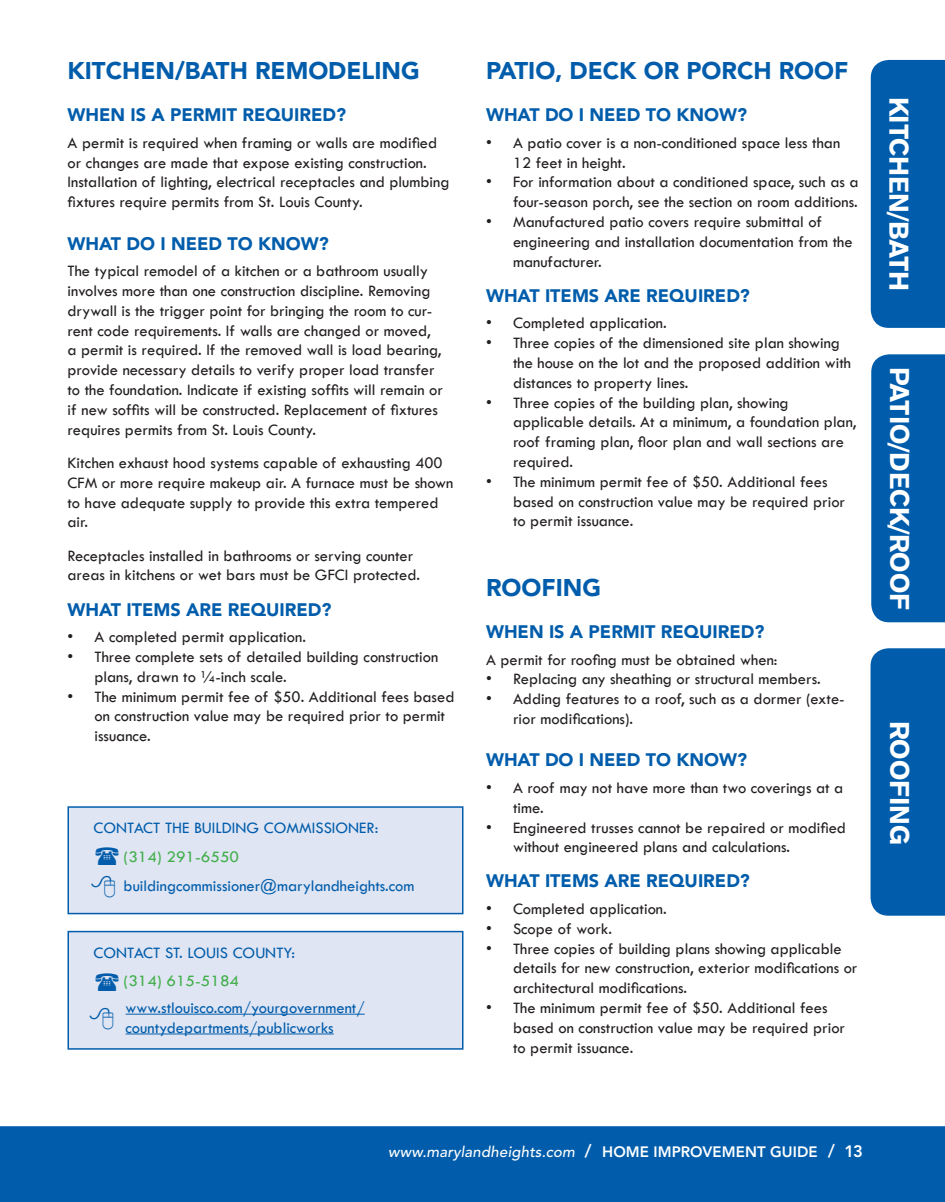
<style>
.page{position:relative;width:945px;height:1202px;background:#fff}
.page>*{position:absolute;margin:0;border:0;box-sizing:border-box;transform-origin:0 0}
.t1{font:27px "Gothic 725 BT Black A";color:#fff}
.t2{font:900 24px "Avenir LT Std";color:#015dab}
.t3{font:900 18px "Avenir LT Std";color:#015dab}
.t4{font:16.5px/19.8px "Tw Cen";color:#231f20}
.t5{font:16.5px/19.8px "Tw Cen";color:#015dab}
.t6{font:16.5px "Tw Cen";color:#40ae49;scale:1.05 1}
.t7{font:italic 500 15px "Avenir LT Std";letter-spacing:.01em;color:#fff}
.s1{font-weight:800;font-style:normal;font-size:17.4px}
.s2{font-weight:800;font-style:normal}
.s3{font-weight:800;font-style:normal;font-size:16.5px}
</style>
<div class="page">
<div style="left:68px;top:806px;width:396px;height:108px;background:#e0e5f3;border:2px solid #015dab"></div>
<div style="left:68px;top:930px;width:396px;height:119px;background:#e0e5f3;border:2px solid #015dab"></div>
<hr style="left:126px;top:1013px;width:239px;height:1px;background:#015dab">
<hr style="left:126px;top:1033px;width:208px;height:1px;background:#015dab">
<div style="left:0;top:1126px;width:945px;height:76px;background:#015dab"></div>
<div style="left:871px;top:60px;width:74px;height:268px;background:#015dab"></div>
<div style="left:871px;top:354px;width:74px;height:268px;background:#015dab"></div>
<div style="left:871px;top:648px;width:74px;height:267px;background:#015dab"></div>
<p class="t2" style="left:68px;top:56px;width:354px">KITCHEN/BATH REMODELING</p>
<p class="t3" style="left:68px;top:104px;width:280px">WHEN IS A PERMIT REQUIRED?</p>
<p class="t4" style="left:68px;top:133px;width:383px">A permit is required when framing or walls are modified or changes are made that expose existing construction.<br>Installation of lighting, electrical receptacles and plumbing fixtures require permits from St. Louis County.</p>
<p class="t3" style="left:68px;top:232px;width:263px">WHAT DO I NEED TO KNOW?</p>
<p class="t4" style="left:68px;top:261px;width:377px">The typical remodel of a kitchen or a bathroom usually involves more than one construction discipline. Removing drywall is the trigger point for bringing the room to cur&shy;rent code requirements. If walls are changed or moved, a permit is required. If the removed wall is load bearing, provide necessary details to verify proper load transfer to the foundation. Indicate if existing soffits will remain or if new soffits will be constructed. Replacement of fixtures requires permits from St. Louis County.</p>
<p class="t4" style="left:68px;top:453px;width:387px">Kitchen exhaust hood systems capable of exhausting 400<br>CFM or more require makeup air. A furnace must be shown to have adequate supply to provide this extra tempered air.</p>
<p class="t4" style="left:68px;top:545px;width:354px">Receptacles installed in bathrooms or serving counter areas in kitchens or wet bars must be GFCI protected.</p>
<p class="t3" style="left:68px;top:598px;width:266px">WHAT ITEMS ARE REQUIRED?</p>
<p class="t4" style="left:68px;top:627px;width:240px">• A completed permit application.</p>
<p class="t4" style="left:94px;top:646px;width:345px;text-indent:-27px">• Three complete sets of detailed building construction plans, drawn to ¼-inch scale.</p>
<p class="t4" style="left:94px;top:686px;width:361px;text-indent:-27px">• The minimum permit fee of $50. Additional fees based on construction value may be required prior to permit issuance.</p>
<p class="t5" style="left:93px;top:818px;width:286px">CONTACT THE BUILDING COMMISSIONER:</p>
<p class="t6" style="left:124px;top:846px;width:112px">(314) 291-6550</p>
<p class="t5" style="left:124px;top:875px;width:292px">buildingcommissioner@marylandheights.com</p>
<p class="t5" style="left:93px;top:942px;width:203px">CONTACT ST. LOUIS COUNTY:</p>
<p class="t6" style="left:124px;top:971px;width:112px">(314) 615-5184</p>
<p class="t5" style="left:126px;top:997px;width:241px">www.stlouisco.com/yourgovernment/ countydepartments/publicworks</p>
<p class="t2" style="left:486px;top:56px;width:364px">PATIO, DECK OR PORCH ROOF</p>
<p class="t3" style="left:486px;top:104px;width:263px">WHAT DO I NEED TO KNOW?</p>
<p class="t4" style="left:513px;top:133px;width:329px;text-indent:-27px">• A patio cover is a non-conditioned space less than<br>12 feet in height.</p>
<p class="t4" style="left:486px;top:172px;width:374px;text-align:right">• For information about a conditioned space, such as a four-season porch, see the section on room additions.</p>
<p class="t4" style="left:513px;top:212px;width:341px;text-indent:-27px">• Manufactured patio covers require submittal of engineering and installation documentation from the manufacturer.</p>
<p class="t3" style="left:486px;top:284px;width:266px">WHAT ITEMS ARE REQUIRED?</p>
<p class="t4" style="left:486px;top:313px;width:182px">• Completed application.</p>
<p class="t4" style="left:513px;top:333px;width:340px;text-indent:-27px">• Three copies of the dimensioned site plan showing the house on the lot and the proposed addition with distances to property lines.</p>
<p class="t4" style="left:513px;top:392px;width:345px;text-indent:-27px">• Three copies of the building plan, showing applicable details. At a minimum, a foundation plan, roof framing plan, floor plan and wall sections are required.</p>
<p class="t4" style="left:513px;top:471px;width:334px;text-indent:-27px">• The minimum permit fee of $50. Additional fees based on construction value may be required prior to permit issuance.</p>
<p class="t2" style="left:486px;top:573px;width:117px">ROOFING</p>
<p class="t3" style="left:486px;top:621px;width:280px">WHEN IS A PERMIT REQUIRED?</p>
<p class="t4" style="left:486px;top:649px;width:293px">A permit for roofing must be obtained when:</p>
<p class="t4" style="left:486px;top:669px;width:336px">• Replacing any sheathing or structural members.</p>
<p class="t4" style="left:513px;top:689px;width:333px;text-indent:-27px">• Adding features to a roof, such as a dormer (exte&shy;rior modifications).</p>
<p class="t3" style="left:486px;top:749px;width:263px">WHAT DO I NEED TO KNOW?</p>
<p class="t4" style="left:513px;top:777px;width:332px;text-indent:-27px">• A roof may not have more than two coverings at a time.</p>
<p class="t4" style="left:513px;top:817px;width:335px;text-indent:-27px">• Engineered trusses cannot be repaired or modified without engineered plans and calculations.</p>
<p class="t3" style="left:486px;top:870px;width:266px">WHAT ITEMS ARE REQUIRED?</p>
<p class="t4" style="left:486px;top:898px;width:182px">• Completed application.</p>
<p class="t4" style="left:486px;top:918px;width:128px">• Scope of work.</p>
<p class="t4" style="left:513px;top:938px;width:346px;text-indent:-27px">• Three copies of building plans showing applicable details for new construction, exterior modifications or architectural modifications.</p>
<p class="t4" style="left:513px;top:997px;width:334px;text-indent:-27px">• The minimum permit fee of $50. Additional fees based on construction value may be required prior to permit issuance.</p>
<p class="t1" style="left:916px;top:97px;width:196px;rotate:90deg">KITCHEN/BATH</p>
<p class="t1" style="left:916px;top:367px;width:244px;rotate:90deg">PATIO/DECK/ROOF</p>
<p class="t1" style="left:916px;top:720px;width:125px;rotate:90deg">ROOFING</p>
<p class="t7" style="left:388px;top:1143px;width:476px">www.marylandheights.com <span class="s1">/</span> <span class="s2">HOME IMPROVEMENT GUIDE</span> <span class="s1">/</span> <span class="s3">13</span></p>
</div>
